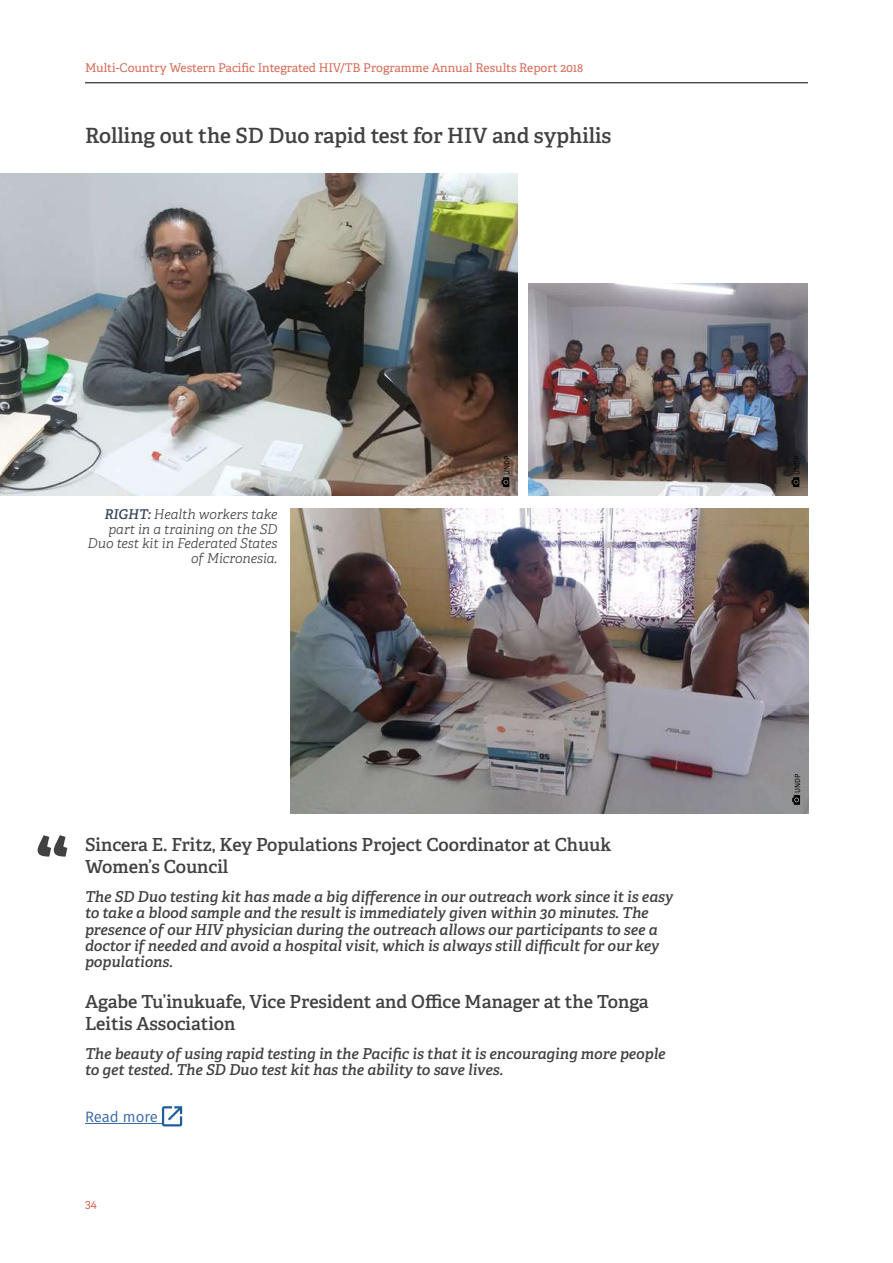
<style>
.page{position:relative;width:893px;height:1263px;background:#fff}
.page>*{position:absolute;margin:0;border:0;box-sizing:border-box;transform-origin:0 0}
.t1{font:700 90px "Adelle";color:#414042}
.t2{font:600 21px "Adelle";color:#414042}
.t3{font:600 18px/22.6px "Adelle";color:#414042}
.t4{font:italic 600 15px/16.2px "Adelle";color:#414042}
.t5{font:15px "Fira Sans";letter-spacing:-.005em;color:#3a68a5}
.t6{font:italic 300 13.5px/14.5px "Adelle";color:#414042;text-align:right}
.t7{font:12px "Adelle";color:#d76b57}
.t8{font:7.5px "Fira Sans";color:#000}
.s1{font-weight:600;color:#36455d}
</style>
<div class="page">
<hr style="left:85px;top:82px;width:723px;height:1px;background:#000">
<img style="left:0;top:173px;width:518px;height:322px">
<hr style="left:85px;top:1123px;width:77px;height:1px;background:#3a68a5">
<svg style="left:162px;top:1106px;width:20px;height:20px"></svg>
<img style="left:290px;top:509px;width:518px;height:304px">
<img style="left:529px;top:284px;width:279px;height:211px">
<svg style="left:791px;top:477px;width:8px;height:10px"></svg>
<svg style="left:501px;top:477px;width:8px;height:10px"></svg>
<svg style="left:792px;top:795px;width:8px;height:10px"></svg>
<p class="t7" style="left:85px;top:61px;width:500px">Multi-Country Western Pacific Integrated HIV/TB Programme Annual Results Report 2018</p>
<h2 class="t2" style="left:85px;top:123px;width:528px">Rolling out the SD Duo rapid test for HIV and syphilis</h2>
<p class="t6" style="left:88px;top:507px;width:191px"><span class="s1">RIGHT:</span> Health workers take part in a training on the SD<br>Duo test kit in Federated States of Micronesia.</p>
<p class="t8" style="left:501px;top:475px;width:21px;rotate:-90deg">UNDP</p>
<p class="t8" style="left:791px;top:475px;width:21px;rotate:-90deg">UNDP</p>
<h1 class="t1" style="left:34px;top:815px;width:38px">“</h1>
<p class="t3" style="left:85px;top:833px;width:528px">Sincera E. Fritz, Key Populations Project Coordinator at Chuuk<br>Women’s Council</p>
<p class="t4" style="left:85px;top:889px;width:590px">The SD Duo testing kit has made a big difference in our outreach work since it is easy to take a blood sample and the result is immediately given within 30 minutes. The presence of our HIV physician during the outreach allows our participants to see a doctor if needed and avoid a hospital visit, which is always still difficult for our key populations.</p>
<p class="t3" style="left:85px;top:990px;width:565px">Agabe Tu’inukuafe, Vice President and Office Manager at the Tonga<br>Leitis Association</p>
<p class="t4" style="left:85px;top:1046px;width:582px">The beauty of using rapid testing in the Pacific is that it is encouraging more people to get tested. The SD Duo test kit has the ability to save lives.</p>
<p class="t5" style="left:85px;top:1105px;width:74px">Read more</p>
<p class="t7" style="left:85px;top:1196px;width:13px">34</p>
<p class="t8" style="left:792px;top:793px;width:21px;rotate:-90deg">UNDP</p>
</div>
